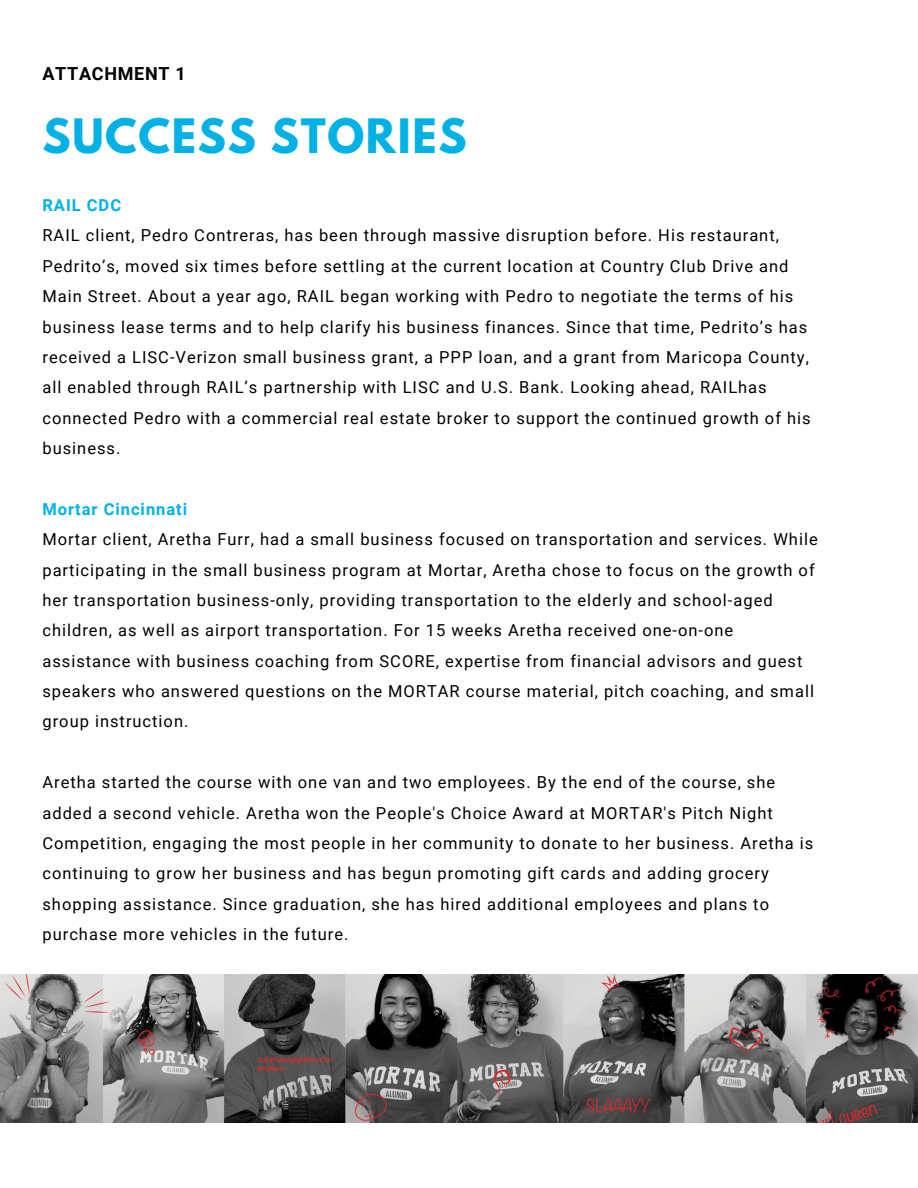
<style>
.page{position:relative;width:918px;height:1188px;background:#fff}
.page>*{position:absolute;margin:0;border:0;box-sizing:border-box;transform-origin:0 0}
.t1{font:700 42px "League Spartan";letter-spacing:.04em;color:#00b1e5}
.t2{font:700 18px "Roboto";letter-spacing:.04em;color:#000}
.t3{font:16.5px/30.3px "Roboto";letter-spacing:.06em;color:#000}
.t4{font:700 16.5px "Roboto";letter-spacing:.06em;color:#00b1e5}
</style>
<div class="page">
<img style="left:0;top:975px;width:918px;height:147px">
<p class="t2" style="left:42px;top:64px;width:145px">ATTACHMENT 1</p>
<p class="t1" style="left:42px;top:115px;width:426px">SUCCESS STORIES</p>
<p class="t4" style="left:42px;top:196px;width:80px">RAIL CDC</p>
<p class="t3" style="left:42px;top:221px;width:770px">RAIL client, Pedro Contreras, has been through massive disruption before. His restaurant, Pedrito’s, moved six times before settling at the current location at Country Club Drive and Main Street. About a year ago, RAIL began working with Pedro to negotiate the terms of his business lease terms and to help clarify his business finances. Since that time, Pedrito’s has received a LISC-Verizon small business grant, a PPP loan, and a grant from Maricopa County, all enabled through RAIL’s partnership with LISC and U.S. Bank. Looking ahead, RAILhas connected Pedro with a commercial real estate broker to support the continued growth of his business.</p>
<p class="t4" style="left:42px;top:499px;width:146px">Mortar Cincinnati</p>
<p class="t3" style="left:42px;top:524px;width:777px">Mortar client, Aretha Furr, had a small business focused on transportation and services. While participating in the small business program at Mortar, Aretha chose to focus on the growth of her transportation business-only, providing transportation to the elderly and school-aged children, as well as airport transportation. For 15 weeks Aretha received one-on-one assistance with business coaching from SCORE, expertise from financial advisors and guest speakers who answered questions on the MORTAR course material, pitch coaching, and small group instruction.</p>
<p class="t3" style="left:42px;top:767px;width:772px">Aretha started the course with one van and two employees. By the end of the course, she added a second vehicle. Aretha won the People's Choice Award at MORTAR's Pitch Night Competition, engaging the most people in her community to donate to her business. Aretha is continuing to grow her business and has begun promoting gift cards and adding grocery shopping assistance. Since graduation, she has hired additional employees and plans to purchase more vehicles in the future.</p>
</div>
